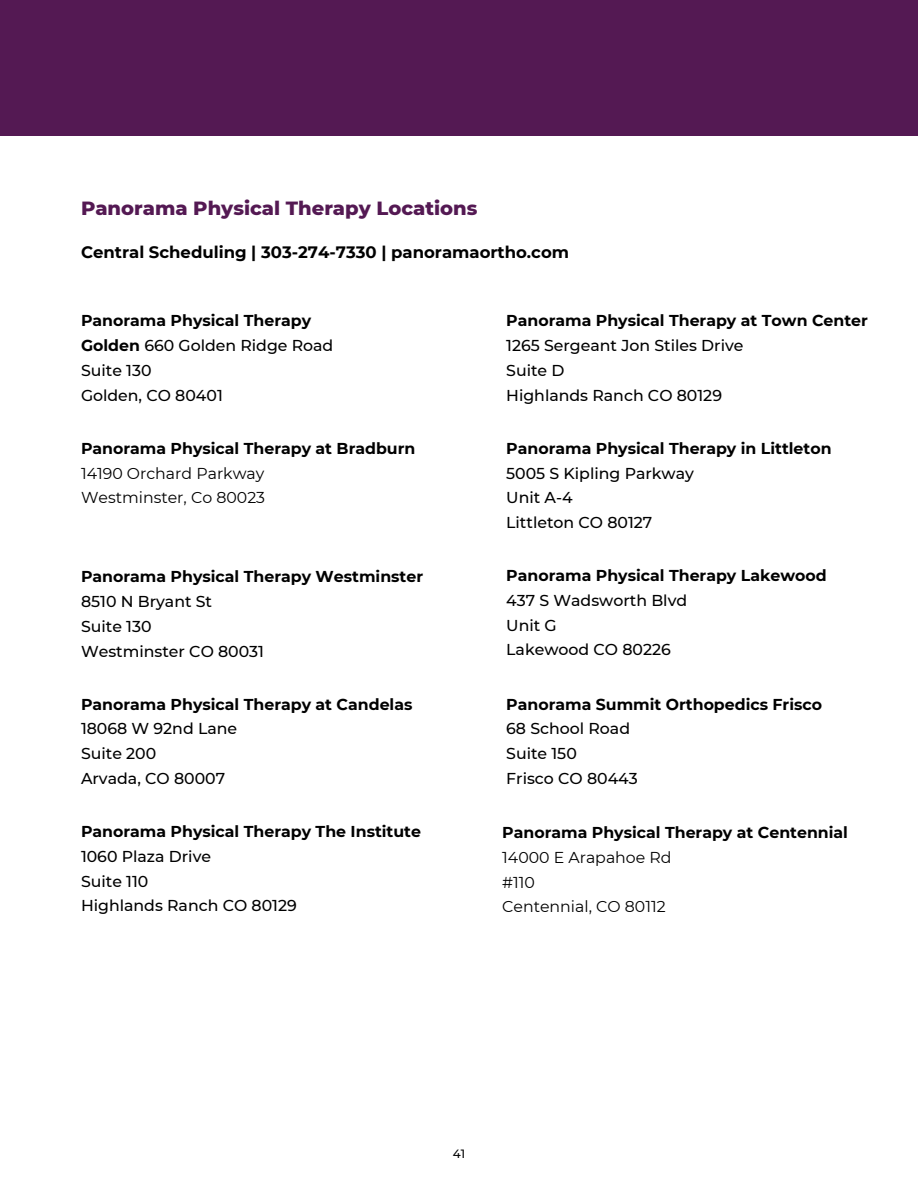
<style>
.page{position:relative;width:918px;height:1188px;background:#fff}
.page>*{position:absolute;margin:0;border:0;box-sizing:border-box;transform-origin:0 0}
.t1{font:800 19.5px "Montserrat";color:#541953}
.t2{font:700 16.5px "Montserrat";color:#000}
.t3{font:500 15.75px/24.8px "Montserrat";color:#000}
.t4{font:700 15.75px "Montserrat";color:#000}
.t5{font:15.75px/24.8px "Montserrat";color:#000}
.t6{font:500 12px "Montserrat";color:#000}
.s1{font-weight:700}
</style>
<div class="page">
<div style="left:0;top:0;width:918px;height:135px;background:#541953"></div>
<p class="t1" style="left:81px;top:197px;width:398px">Panorama Physical Therapy Locations</p>
<p class="t2" style="left:81px;top:243px;width:490px">Central Scheduling | 303-274-7330 | panoramaortho.com</p>
<p class="t3" style="left:81px;top:308px;width:254px"><span class="s1">Panorama Physical Therapy<br>Golden</span> 660 Golden Ridge Road<br>Suite 130<br>Golden, CO 80401</p>
<p class="t4" style="left:81px;top:439px;width:336px">Panorama Physical Therapy at Bradburn</p>
<p class="t5" style="left:81px;top:461px;width:186px">14190 Orchard Parkway<br>Westminster, Co 80023</p>
<p class="t4" style="left:81px;top:567px;width:344px">Panorama Physical Therapy Westminster</p>
<p class="t3" style="left:81px;top:589px;width:185px">8510 N Bryant St<br>Suite 130<br>Westminster CO 80031</p>
<p class="t4" style="left:81px;top:694px;width:333px">Panorama Physical Therapy at Candelas</p>
<p class="t3" style="left:81px;top:716px;width:158px">18068 W 92nd Lane<br>Suite 200<br>Arvada, CO 80007</p>
<p class="t4" style="left:81px;top:822px;width:342px">Panorama Physical Therapy The Institute</p>
<p class="t3" style="left:81px;top:844px;width:217px">1060 Plaza Drive<br>Suite 110<br>Highlands Ranch CO 80129</p>
<p class="t4" style="left:506px;top:311px;width:363px">Panorama Physical Therapy at Town Center</p>
<p class="t3" style="left:506px;top:333px;width:239px">1265 Sergeant Jon Stiles Drive<br>Suite D<br>Highlands Ranch CO 80129</p>
<p class="t4" style="left:506px;top:439px;width:327px">Panorama Physical Therapy in Littleton</p>
<p class="t3" style="left:506px;top:461px;width:189px">5005 S Kipling Parkway<br>Unit A-4<br>Littleton CO 80127</p>
<p class="t4" style="left:506px;top:566px;width:322px">Panorama Physical Therapy Lakewood</p>
<p class="t3" style="left:506px;top:588px;width:182px">437 S Wadsworth Blvd<br>Unit G<br>Lakewood CO 80226</p>
<p class="t4" style="left:506px;top:694px;width:317px">Panorama Summit Orthopedics Frisco</p>
<p class="t3" style="left:506px;top:716px;width:133px">68 School Road<br>Suite 150<br>Frisco CO 80443</p>
<p class="t4" style="left:502px;top:823px;width:347px">Panorama Physical Therapy at Centennial</p>
<p class="t5" style="left:502px;top:845px;width:171px">14000 E Arapahoe Rd #110<br>Centennial, CO 80112</p>
<p class="t6" style="left:453px;top:1146px;width:14px">41</p>
</div>
